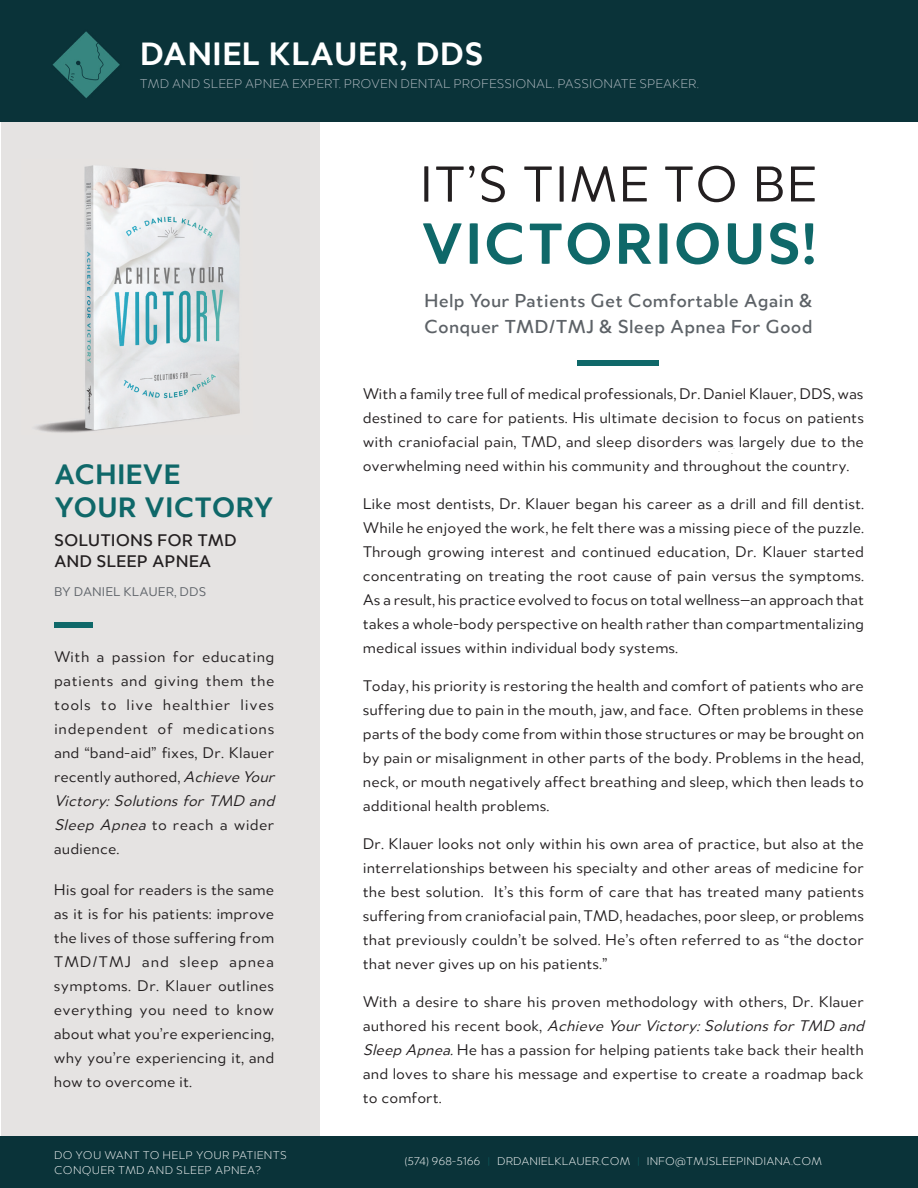
<style>
.page{position:relative;width:918px;height:1188px;background:#fff}
.page>*{position:absolute;margin:0;border:0;box-sizing:border-box;transform-origin:0 0}
.t1{font:700 61.5px "Merel";letter-spacing:.02em;color:#0f6869}
.t2{font:53.85px "Merel";letter-spacing:.02em;color:#231f20}
.t3{font:700 34.5px "Merel";color:#fff}
.t4{font:700 30px/33.5px "Merel";color:#0f6869}
.t5{font:500 20.1px/26.2px "Merel";letter-spacing:.01em;color:#5d6267}
.t6{font:500 18px/21px "Merel";color:#231f20}
.t7{font:16.5px/24px "Merel";color:#231f20;text-align:justify}
.t8{font:16.5px/24px "Merel";letter-spacing:.025em;color:#231f20}
.t9{font:300 13.5px "Merel";color:#b2bbc2}
.t10{font:13.5px "Merel";color:#5e6369}
.t11{font:300 12px "Merel";color:#fff}
.t12{font:300 12px/15px "Merel";letter-spacing:.02em;color:#fff}
.s1{font-style:italic}
.s2{color:#0f6869}
</style>
<div class="page">
<div style="left:1px;top:122px;width:319px;height:1014px;background:#e5e3e2"></div>
<img style="left:35px;top:165px;width:205px;height:268px">
<div style="left:0;top:0;width:918px;height:122px;background:#0a3339"></div>
<div style="left:0;top:1136px;width:918px;height:52px;background:#0a3339"></div>
<div style="left:578px;top:360px;width:81px;height:5px;background:#0f6869"></div>
<div style="left:54px;top:623px;width:39px;height:5px;background:#0f6869"></div>
<img style="left:52px;top:31px;width:68px;height:67px">
<h3 class="t3" style="left:140px;top:26px;width:345px">DANIEL KLAUER, DDS</h3>
<p class="t9" style="left:140px;top:74px;width:560px">TMD AND SLEEP APNEA EXPERT. PROVEN DENTAL PROFESSIONAL. PASSIONATE SPEAKER.</p>
<h2 class="t2" style="left:420px;top:144px;width:399px">IT’S TIME TO BE</h2>
<h1 class="t1" style="left:421px;top:194px;width:397px">VICTORIOUS!</h1>
<h3 class="t4" style="left:54px;top:455px;width:221px">ACHIEVE<br>YOUR VICTORY</h3>
<p class="t6" style="left:54px;top:529px;width:184px">SOLUTIONS FOR TMD<br>AND SLEEP APNEA</p>
<p class="t10" style="left:54px;top:582px;width:154px">BY DANIEL KLAUER, DDS</p>
<p class="t8" style="left:54px;top:643px;width:227px">With a passion for educating patients and giving them the tools to live healthier lives independent of medications and “band-aid” fixes, Dr. Klauer recently authored, <span class="s1">AchieveYour<br>Victory:SolutionsforTMD and<br>SleepApnea</span>to reach a wider audience.</p>
<p class="t7" style="left:54px;top:876px;width:222px">His goal for readers is the same as it is for his patients: improve the lives of those suffering from TMD/TMJ and sleep apnea symptoms. Dr. Klauer outlines everything you need to know about what you’re experiencing, why you’re experiencing it, and how to overcome it.</p>
<p class="t5" style="left:424px;top:286px;width:390px">Help Your Patients Get Comfortable Again &amp;<br>Conquer TMD/TMJ &amp; Sleep Apnea For Good</p>
<p class="t7" style="left:363px;top:380px;width:503px">With a family tree full of medical professionals, Dr. Daniel Klauer, DDS, was destined to care for patients. His ultimate decision to focus on patients with craniofacial pain, TMD, and sleep disorders was largely due to the overwhelming need within his community and throughout the country.</p>
<p class="t7" style="left:363px;top:490px;width:503px">Like most dentists, Dr. Klauer began his career as a drill and fill dentist.<br>While he enjoyed the work, he felt there was a missing piece of the puzzle.<br>Through growing interest and continued education, Dr. Klauer started concentrating on treating the root cause of pain versus the symptoms.<br>As a result, his practice evolved to focus on total wellness—an approach that takes a whole-body perspective on health rather than compartmentalizing medical issues within individual body systems.</p>
<p class="t7" style="left:363px;top:672px;width:503px">Today, his priority is restoring the health and comfort of patients who are suffering due to pain in the mouth, jaw, and face. Often problems in these parts of the body come from within those structures or may be brought on by pain or misalignment in other parts of the body. Problems in the head, neck, or mouth negatively affect breathing and sleep, which then leads to additional health problems.</p>
<p class="t7" style="left:363px;top:831px;width:503px">Dr. Klauer looks not only within his own area of practice, but also at the interrelationships between his specialty and other areas of medicine for the best solution. It’s this form of care that has treated many patients suffering from craniofacial pain, TMD, headaches, poor sleep, or problems that previously couldn’t be solved. He’s often referred to as “the doctor that never gives up on his patients.”</p>
<p class="t7" style="left:363px;top:989px;width:508px;text-align:left">With a desire to share his proven methodology with others, Dr. Klauer a u t h o r e d h i s r e c e n t b o o k , <span class="s1">AchieveYourVictory:SolutionsforTMD and SleepApnea.</span>He has a passion for helping patients take back their health and loves to share his message and expertise to create a roadmap back to comfort.</p>
<p class="t12" style="left:54px;top:1146px;width:234px">DO YOU WANT TO HELP YOUR PATIENTS<br>CONQUER TMD AND SLEEP APNEA?</p>
<p class="t11" style="left:405px;top:1153px;width:419px">(574) 968-5166 <span class="s2">|</span> DRDANIELKLAUER.COM <span class="s2">|</span> INFO@TMJSLEEPINDIANA.COM</p>
</div>
